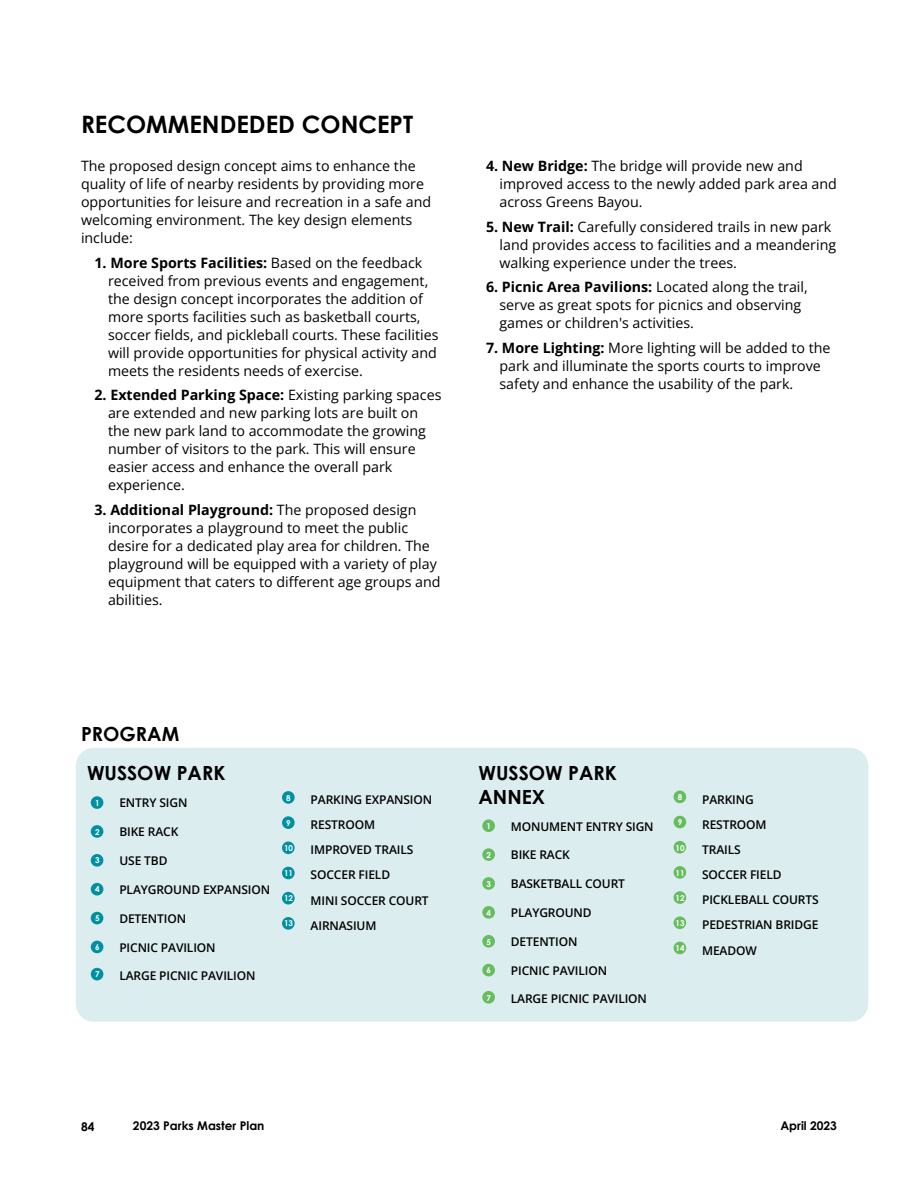
<style>
.page{position:relative;width:918px;height:1188px;background:#fff}
.page>*{position:absolute;margin:0;border:0;box-sizing:border-box;transform-origin:0 0}
.t1{font:700 24px "Century Gothic";color:#000}
.t2{font:700 19.5px/23.4px "Century Gothic";color:#000}
.t3{font:14.25px/18px "Open Sans";color:#000}
.t4{font:600 12px "Open Sans";letter-spacing:-.01em;color:#000}
.t5{font:700 12px "Century Gothic";color:#000}
.t6{font:700 8.1px "Century Gothic";color:#fff}
.s1{font-weight:700}
</style>
<div class="page">
<div style="left:76px;top:748px;width:792px;height:274px;background:#dcedef;border-radius:18px"></div>
<div style="left:91px;top:796px;width:12px;height:13px;background:#0090a1;border-radius:50%"></div>
<div style="left:91px;top:825px;width:12px;height:13px;background:#0090a1;border-radius:50%"></div>
<div style="left:91px;top:854px;width:12px;height:13px;background:#0090a1;border-radius:50%"></div>
<div style="left:91px;top:883px;width:12px;height:13px;background:#0090a1;border-radius:50%"></div>
<div style="left:91px;top:912px;width:12px;height:12px;background:#0090a1;border-radius:50%"></div>
<div style="left:91px;top:941px;width:12px;height:12px;background:#0090a1;border-radius:50%"></div>
<div style="left:91px;top:968px;width:12px;height:12px;background:#0090a1;border-radius:50%"></div>
<div style="left:282px;top:791px;width:13px;height:13px;background:#0090a1;border-radius:50%"></div>
<div style="left:282px;top:816px;width:13px;height:13px;background:#0090a1;border-radius:50%"></div>
<div style="left:282px;top:841px;width:13px;height:13px;background:#0090a1;border-radius:50%"></div>
<div style="left:282px;top:867px;width:13px;height:12px;background:#0090a1;border-radius:50%"></div>
<div style="left:282px;top:892px;width:13px;height:12px;background:#0090a1;border-radius:50%"></div>
<div style="left:282px;top:917px;width:13px;height:13px;background:#0090a1;border-radius:50%"></div>
<div style="left:482px;top:819px;width:13px;height:13px;background:#65bd60;border-radius:50%"></div>
<div style="left:482px;top:848px;width:13px;height:13px;background:#65bd60;border-radius:50%"></div>
<div style="left:482px;top:877px;width:13px;height:13px;background:#65bd60;border-radius:50%"></div>
<div style="left:482px;top:906px;width:13px;height:13px;background:#65bd60;border-radius:50%"></div>
<div style="left:482px;top:935px;width:13px;height:13px;background:#65bd60;border-radius:50%"></div>
<div style="left:482px;top:964px;width:13px;height:12px;background:#65bd60;border-radius:50%"></div>
<div style="left:482px;top:991px;width:13px;height:13px;background:#65bd60;border-radius:50%"></div>
<div style="left:674px;top:791px;width:12px;height:12px;background:#65bd60;border-radius:50%"></div>
<div style="left:674px;top:816px;width:12px;height:12px;background:#65bd60;border-radius:50%"></div>
<div style="left:674px;top:841px;width:12px;height:13px;background:#65bd60;border-radius:50%"></div>
<div style="left:674px;top:866px;width:12px;height:13px;background:#65bd60;border-radius:50%"></div>
<div style="left:674px;top:891px;width:12px;height:13px;background:#65bd60;border-radius:50%"></div>
<div style="left:674px;top:916px;width:12px;height:13px;background:#65bd60;border-radius:50%"></div>
<div style="left:674px;top:942px;width:12px;height:12px;background:#65bd60;border-radius:50%"></div>
<h1 class="t1" style="left:81px;top:106px;width:334px">RECOMMENDEDED CONCEPT</h1>
<p class="t3" style="left:81px;top:156px;width:352px">The proposed design concept aims to enhance the quality of life of nearby residents by providing more opportunities for leisure and recreation in a safe and welcoming environment. The key design elements include:</p>
<p class="t3" style="left:108px;top:253px;width:332px;text-indent:-14px"><span class="s1">1. More Sports Facilities:</span> Based on the feedback received from previous events and engagement, the design concept incorporates the addition of more sports facilities such as basketball courts, soccer fields, and pickleball courts. These facilities will provide opportunities for physical activity and meets the residents needs of exercise.</p>
<p class="t3" style="left:108px;top:386px;width:335px;text-indent:-14px"><span class="s1">2. Extended Parking Space:</span> Existing parking spaces are extended and new parking lots are built on the new park land to accommodate the growing number of visitors to the park. This will ensure easier access and enhance the overall park experience.</p>
<p class="t3" style="left:108px;top:500px;width:334px;text-indent:-14px"><span class="s1">3. Additional Playground:</span> The proposed design incorporates a playground to meet the public desire for a dedicated play area for children. The playground will be equipped with a variety of play equipment that caters to different age groups and abilities.</p>
<p class="t3" style="left:500px;top:156px;width:339px;text-indent:-14px"><span class="s1">4. New Bridge:</span> The bridge will provide new and improved access to the newly added park area and across Greens Bayou.</p>
<p class="t3" style="left:500px;top:217px;width:338px;text-indent:-14px"><span class="s1">5. New Trail:</span> Carefully considered trails in new park land provides access to facilities and a meandering walking experience under the trees.</p>
<p class="t3" style="left:500px;top:278px;width:310px;text-indent:-14px"><span class="s1">6. Picnic Area Pavilions:</span> Located along the trail, serve as great spots for picnics and observing games or children's activities.</p>
<p class="t3" style="left:500px;top:338px;width:333px;text-indent:-14px"><span class="s1">7. More Lighting:</span> More lighting will be added to the park and illuminate the sports courts to improve safety and enhance the usability of the park.</p>
<h2 class="t2" style="left:81px;top:721px;width:100px">PROGRAM</h2>
<h2 class="t2" style="left:87px;top:761px;width:140px">WUSSOW PARK</h2>
<p class="t6" style="left:95px;top:797px;width:6px">1</p>
<p class="t4" style="left:119px;top:795px;width:70px">ENTRY SIGN</p>
<p class="t6" style="left:95px;top:825px;width:6px">2</p>
<p class="t4" style="left:119px;top:823px;width:60px">BIKE RACK</p>
<p class="t6" style="left:95px;top:854px;width:6px">3</p>
<p class="t4" style="left:119px;top:852px;width:50px">USE TBD</p>
<p class="t6" style="left:95px;top:883px;width:6px">4</p>
<p class="t4" style="left:119px;top:881px;width:152px">PLAYGROUND EXPANSION</p>
<p class="t6" style="left:95px;top:912px;width:6px">5</p>
<p class="t4" style="left:119px;top:910px;width:68px">DETENTION</p>
<p class="t6" style="left:95px;top:941px;width:6px">6</p>
<p class="t4" style="left:119px;top:939px;width:98px">PICNIC PAVILION</p>
<p class="t6" style="left:95px;top:968px;width:6px">7</p>
<p class="t4" style="left:119px;top:967px;width:138px">LARGE PICNIC PAVILION</p>
<p class="t6" style="left:286px;top:791px;width:6px">8</p>
<p class="t4" style="left:311px;top:791px;width:123px">PARKING EXPANSION</p>
<p class="t6" style="left:286px;top:817px;width:6px">9</p>
<p class="t4" style="left:311px;top:816px;width:66px">RESTROOM</p>
<p class="t6" style="left:284px;top:842px;width:11px">10</p>
<p class="t4" style="left:311px;top:842px;width:104px">IMPROVED TRAILS</p>
<p class="t6" style="left:284px;top:867px;width:11px">11</p>
<p class="t4" style="left:311px;top:867px;width:81px">SOCCER FIELD</p>
<p class="t6" style="left:284px;top:892px;width:11px">12</p>
<p class="t4" style="left:311px;top:892px;width:120px">MINI SOCCER COURT</p>
<p class="t6" style="left:284px;top:917px;width:11px">13</p>
<p class="t4" style="left:311px;top:917px;width:67px">AIRNASIUM</p>
<h2 class="t2" style="left:478px;top:761px;width:140px">WUSSOW PARK<br>ANNEX</h2>
<p class="t6" style="left:486px;top:820px;width:6px">1</p>
<p class="t4" style="left:511px;top:818px;width:144px">MONUMENT ENTRY SIGN</p>
<p class="t6" style="left:486px;top:849px;width:6px">2</p>
<p class="t4" style="left:511px;top:847px;width:60px">BIKE RACK</p>
<p class="t6" style="left:486px;top:878px;width:6px">3</p>
<p class="t4" style="left:511px;top:876px;width:116px">BASKETBALL COURT</p>
<p class="t6" style="left:486px;top:907px;width:6px">4</p>
<p class="t4" style="left:511px;top:905px;width:82px">PLAYGROUND</p>
<p class="t6" style="left:486px;top:935px;width:6px">5</p>
<p class="t4" style="left:511px;top:933px;width:68px">DETENTION</p>
<p class="t6" style="left:486px;top:964px;width:6px">6</p>
<p class="t4" style="left:511px;top:962px;width:98px">PICNIC PAVILION</p>
<p class="t6" style="left:486px;top:992px;width:6px">7</p>
<p class="t4" style="left:511px;top:990px;width:138px">LARGE PICNIC PAVILION</p>
<p class="t6" style="left:678px;top:791px;width:6px">8</p>
<p class="t4" style="left:702px;top:791px;width:53px">PARKING</p>
<p class="t6" style="left:678px;top:816px;width:6px">9</p>
<p class="t4" style="left:702px;top:816px;width:66px">RESTROOM</p>
<p class="t6" style="left:675px;top:841px;width:11px">10</p>
<p class="t4" style="left:702px;top:841px;width:40px">TRAILS</p>
<p class="t6" style="left:675px;top:867px;width:11px">11</p>
<p class="t4" style="left:702px;top:867px;width:81px">SOCCER FIELD</p>
<p class="t6" style="left:675px;top:892px;width:11px">12</p>
<p class="t4" style="left:702px;top:892px;width:118px">PICKLEBALL COURTS</p>
<p class="t6" style="left:675px;top:917px;width:11px">13</p>
<p class="t4" style="left:702px;top:917px;width:118px">PEDESTRIAN BRIDGE</p>
<p class="t6" style="left:675px;top:942px;width:11px">14</p>
<p class="t4" style="left:702px;top:942px;width:56px">MEADOW</p>
<p class="t5" style="left:81px;top:1117px;width:15px">84</p>
<p class="t5" style="left:133px;top:1116px;width:133px">2023 Parks Master Plan</p>
<p class="t5" style="left:780px;top:1116px;width:58px">April 2023</p>
</div>
